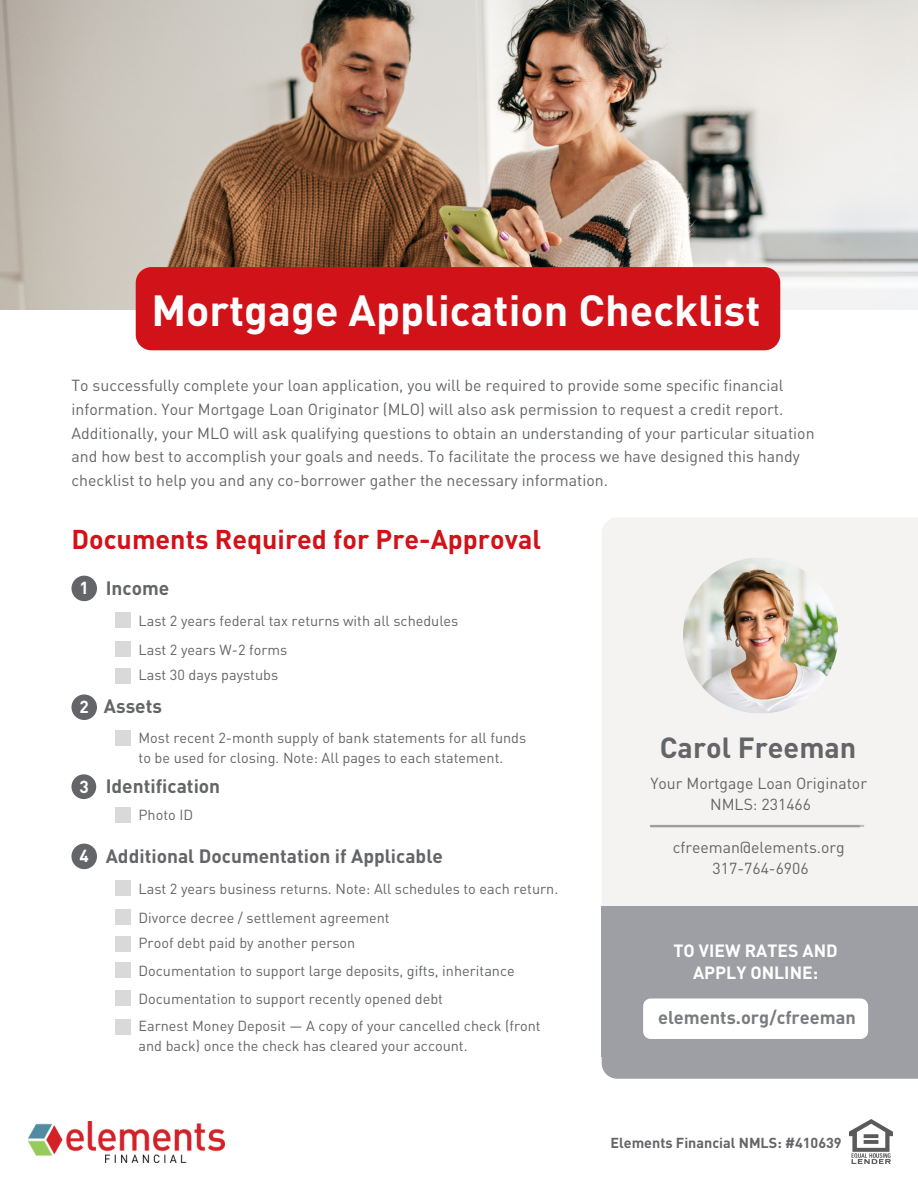
<style>
.page{position:relative;width:918px;height:1188px;background:#fff}
.page>*{position:absolute;margin:0;border:0;box-sizing:border-box;transform-origin:0 0}
.t1{font:700 43.05px "DINOT";color:#fff}
.t2{font:700 28.8px "DINOT";color:#646568}
.t3{font:700 26.85px "DINOT";color:#d11218}
.t4{font:700 19.05px "DINOT";color:#646568}
.t5{font:700 18.15px "DINOT";color:#7a7b80}
.t6{font:700 17.55px/21.9px "DINOT";color:#fff;text-align:center}
.t7{font:700 17.25px "DINOT";color:#fff}
.t8{font:15.9px/23.5px "DINOT";color:#646568}
.t9{font:15.75px "DINOT";color:#646568}
.t10{font:14.4px/19.6px "DINOT";color:#646568}
.t11{font:700 14.4px "DINOT";color:#646568}
</style>
<div class="page">
<img style="left:0;top:0;width:918px;height:309px">
<div style="left:136px;top:267px;width:644px;height:83px;background:#d11218;border-radius:16px"></div>
<div style="left:115px;top:612px;width:16px;height:16px;background:#d9d9d9"></div>
<div style="left:115px;top:641px;width:16px;height:16px;background:#d9d9d9"></div>
<div style="left:115px;top:668px;width:16px;height:16px;background:#d9d9d9"></div>
<div style="left:115px;top:730px;width:16px;height:16px;background:#d9d9d9"></div>
<div style="left:115px;top:807px;width:16px;height:16px;background:#d9d9d9"></div>
<div style="left:602px;top:1057px;width:316px;height:22px;background:#9e9fa4"></div>
<div style="left:602px;top:518px;width:316px;height:388px;background:#f4f3f1"></div>
<div style="left:602px;top:906px;width:316px;height:151px;background:#9e9fa4"></div>
<div style="left:71px;top:576px;width:26px;height:25px;background:#646568;border-radius:50%"></div>
<div style="left:71px;top:694px;width:26px;height:26px;background:#646568;border-radius:50%"></div>
<div style="left:71px;top:774px;width:25px;height:25px;background:#646568;border-radius:50%"></div>
<div style="left:115px;top:880px;width:16px;height:16px;background:#d9d9d9"></div>
<div style="left:115px;top:909px;width:16px;height:16px;background:#d9d9d9"></div>
<div style="left:115px;top:936px;width:16px;height:16px;background:#d9d9d9"></div>
<div style="left:71px;top:844px;width:26px;height:25px;background:#646568;border-radius:50%"></div>
<div style="left:115px;top:962px;width:16px;height:16px;background:#d9d9d9"></div>
<div style="left:115px;top:1019px;width:16px;height:16px;background:#d9d9d9"></div>
<div style="left:115px;top:990px;width:16px;height:16px;background:#d9d9d9"></div>
<hr style="left:651px;top:825px;width:208px;height:3px;background:#000">
<div style="left:643px;top:998px;width:225px;height:41px;background:#fff;border-radius:8px"></div>
<img style="left:849px;top:1119px;width:43px;height:44px">
<img style="left:28px;top:1122px;width:196px;height:40px">
<img style="left:681px;top:556px;width:159px;height:158px">
<hr style="left:651px;top:825px;width:212px;height:2px;background:#000">
<p class="t1" style="left:151px;top:281px;width:611px">Mortgage Application Checklist</p>
<p class="t8" style="left:71px;top:373px;width:745px">To successfully complete your loan application, you will be required to provide some specific financial information. Your Mortgage Loan Originator (MLO) will also ask permission to request a credit report.<br>Additionally, your MLO will ask qualifying questions to obtain an understanding of your particular situation and how best to accomplish your goals and needs. To facilitate the process we have designed this handy checklist to help you and any co-borrower gather the necessary information.</p>
<p class="t3" style="left:71px;top:521px;width:471px">Documents Required for Pre-Approval</p>
<p class="t7" style="left:80px;top:576px;width:11px">1</p>
<p class="t4" style="left:106px;top:575px;width:65px">Income</p>
<p class="t10" style="left:139px;top:611px;width:321px">Last 2 years federal tax returns with all schedules</p>
<p class="t10" style="left:139px;top:639px;width:150px">Last 2 years W-2 forms</p>
<p class="t10" style="left:139px;top:665px;width:141px">Last 30 days paystubs</p>
<p class="t7" style="left:80px;top:695px;width:11px">2</p>
<p class="t4" style="left:104px;top:694px;width:60px">Assets</p>
<p class="t10" style="left:139px;top:728px;width:389px">Most recent 2-month supply of bank statements for all funds to be used for closing. Note: All pages to each statement.</p>
<p class="t7" style="left:80px;top:775px;width:11px">3</p>
<p class="t4" style="left:106px;top:774px;width:116px">Identification</p>
<p class="t10" style="left:139px;top:804px;width:56px">Photo ID</p>
<p class="t7" style="left:80px;top:844px;width:11px">4</p>
<p class="t4" style="left:106px;top:843px;width:339px">Additional Documentation if Applicable</p>
<p class="t10" style="left:139px;top:878px;width:421px">Last 2 years business returns. Note: All schedules to each return.</p>
<p class="t10" style="left:139px;top:907px;width:253px">Divorce decree / settlement agreement</p>
<p class="t10" style="left:139px;top:933px;width:218px">Proof debt paid by another person</p>
<p class="t10" style="left:139px;top:960px;width:378px">Documentation to support large deposits, gifts, inheritance</p>
<p class="t10" style="left:139px;top:988px;width:306px">Documentation to support recently opened debt</p>
<p class="t10" style="left:139px;top:1016px;width:404px">Earnest Money Deposit — A copy of your cancelled check (front and back) once the check has cleared your account.</p>
<p class="t2" style="left:660px;top:728px;width:198px">Carol Freeman</p>
<p class="t9" style="left:650px;top:772px;width:218px">Your Mortgage Loan Originator</p>
<p class="t9" style="left:710px;top:794px;width:102px">NMLS: 231466</p>
<p class="t9" style="left:673px;top:836px;width:174px">cfreeman@elements.org</p>
<p class="t9" style="left:713px;top:858px;width:98px">317-764-6906</p>
<p class="t6" style="left:674px;top:939px;width:166px">TO VIEW RATES AND<br>APPLY ONLINE:</p>
<p class="t5" style="left:658px;top:1005px;width:199px">elements.org/cfreeman</p>
<p class="t11" style="left:611px;top:1133px;width:233px">Elements Financial NMLS: #410639</p>
</div>
